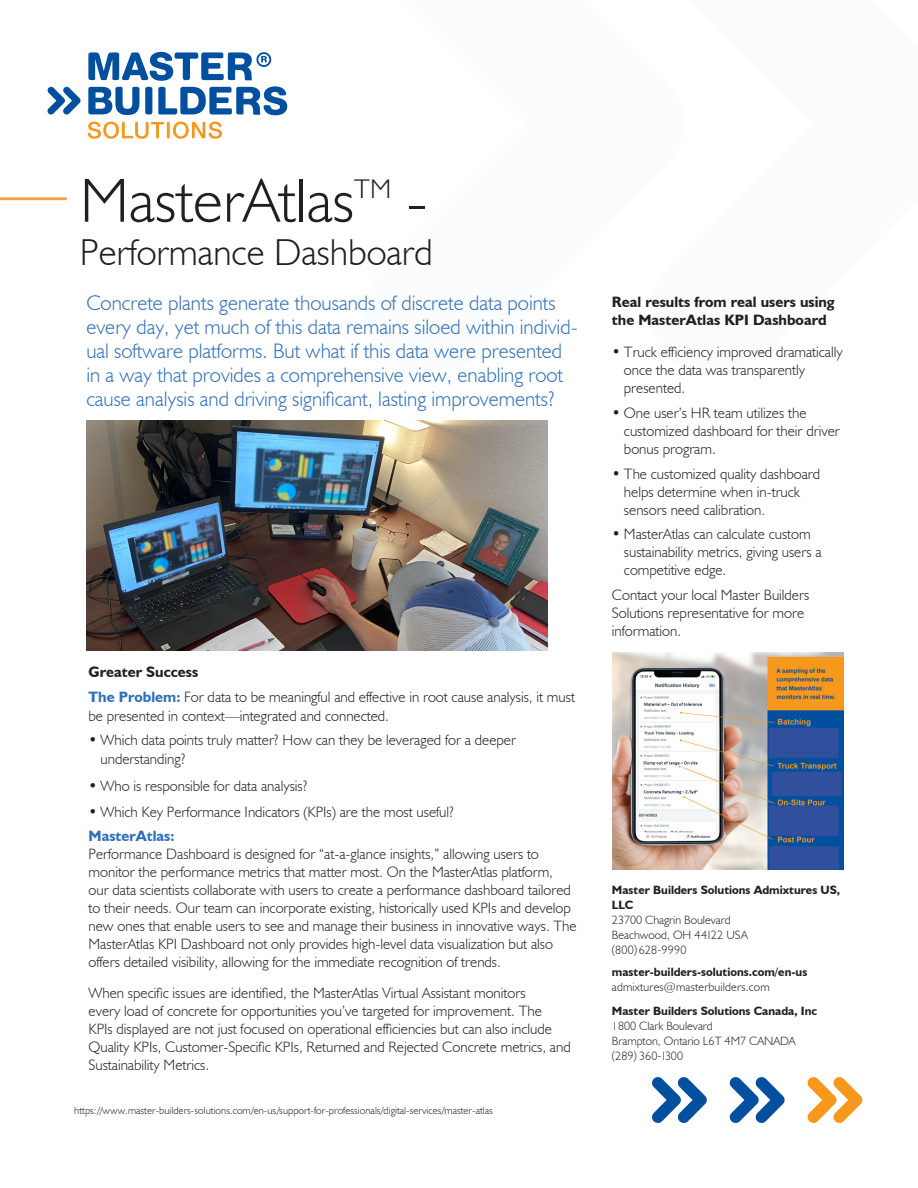
<style>
.page{position:relative;width:918px;height:1188px;background:#fff}
.page>*{position:absolute;margin:0;border:0;box-sizing:border-box;transform-origin:0 0}
.t1{font:300 62.55px "Humanist 521 BT";color:#231f20}
.t2{font:300 37.5px "Humanist 521 BT";color:#231f20}
.t3{font:300 27px "Humanist 521 BT";color:#231f20}
.t4{font:300 21px/24px "Humanist 521 BT";color:#3170b8}
.t5{font:300 15px/18px "Humanist 521 BT";color:#231f20}
.t6{font:700 15px/18px "Humanist 521 BT";color:#231f20}
.t7{font:300 12px/15px "Humanist 521 BT";color:#231f20}
.t8{font:700 12px/15px "Humanist 521 BT";color:#231f20}
.t9{font:300 10.5px "Humanist 521 BT";letter-spacing:.005em;color:#231f20}
.s1{font-weight:700;color:#3170b8}
.s2{font-weight:700}
.s3{font-weight:300}
</style>
<div class="page">
<svg style="left:88px;top:121px;width:134px;height:18px"></svg>
<svg style="left:47px;top:87px;width:34px;height:28px"></svg>
<svg style="left:88px;top:52px;width:199px;height:63px"></svg>
<hr style="left:0;top:197px;width:66px;height:3px;background:#f89d48">
<img style="left:86px;top:421px;width:461px;height:230px">
<img style="left:612px;top:653px;width:232px;height:216px">
<svg style="left:652px;top:1077px;width:55px;height:46px"></svg>
<svg style="left:730px;top:1077px;width:55px;height:46px"></svg>
<svg style="left:807px;top:1077px;width:56px;height:46px"></svg>
<p class="t1" style="left:80px;top:162px;width:276px">MasterAtlas</p>
<p class="t3" style="left:354px;top:172px;width:38px">TM</p>
<p class="t1" style="left:407px;top:162px;width:22px">-</p>
<p class="t2" style="left:80px;top:229px;width:354px">Performance Dashboard</p>
<p class="t4" style="left:86px;top:290px;width:493px">Concrete plants generate thousands of discrete data points every day, yet much of this data remains siloed within individ&shy;ual software platforms. But what if this data were presented in a way that provides a comprehensive view, enabling root cause analysis and driving significant, lasting improvements?</p>
<p class="t6" style="left:89px;top:662px;width:111px">Greater Success</p>
<p class="t5" style="left:89px;top:686px;width:488px;line-height:19.5px"><span class="s1">The Problem:</span> For data to be meaningful and effective in root cause analysis, it must be presented in context—integrated and connected.</p>
<p class="t5" style="left:101px;top:729px;width:417px;line-height:19.5px;text-indent:-12px">• Which data points truly matter? How can they be leveraged for a deeper understanding?</p>
<p class="t5" style="left:89px;top:776px;width:221px">• Who is responsible for data analysis?</p>
<p class="t5" style="left:89px;top:803px;width:367px">• Which Key Performance Indicators (KPIs) are the most useful?</p>
<p class="t5" style="left:89px;top:826px;width:490px"><span class="s1">MasterAtlas:<br></span>Performance Dashboard is designed for “at-a-glance insights,” allowing users to monitor the performance metrics that matter most. On the MasterAtlas platform, our data scientists collaborate with users to create a performance dashboard tailored to their needs. Our team can incorporate existing, historically used KPIs and develop new ones that enable users to see and manage their business in innovative ways. The MasterAtlas KPI Dashboard not only provides high-level data visualization but also offers detailed visibility, allowing for the immediate recognition of trends.</p>
<p class="t5" style="left:89px;top:984px;width:484px">When specific issues are identified, the MasterAtlas Virtual Assistant monitors<br>every load of concrete for opportunities you’ve targeted for improvement. The<br>KPIs displayed are not just focused on operational efficiencies but can also include Quality KPIs, Customer-Specific KPIs, Returned and Rejected Concrete metrics, and Sustainability Metrics.</p>
<p class="t9" style="left:74px;top:1104px;width:420px">https://www.master-builders-solutions.com/en-us/support-for-professionals/digital-services/master-atlas</p>
<p class="t6" style="left:612px;top:293px;width:224px">Real results from real users using the MasterAtlas KPI Dashboard</p>
<p class="t5" style="left:624px;top:342px;width:220px;text-indent:-12px">• Truck efficiency improved dramatically once the data was transparently presented.</p>
<p class="t5" style="left:624px;top:403px;width:217px;text-indent:-12px">• One user’s HR team utilizes the customized dashboard for their driver bonus program.</p>
<p class="t5" style="left:624px;top:464px;width:198px;text-indent:-12px">• The customized quality dashboard helps determine when in-truck sensors need calibration.</p>
<p class="t5" style="left:624px;top:525px;width:199px;text-indent:-12px">• MasterAtlas can calculate custom sustainability metrics, giving users a competitive edge.</p>
<p class="t5" style="left:612px;top:586px;width:199px">Contact your local Master Builders<br>Solutions representative for more information.</p>
<p class="t7" style="left:612px;top:882px;width:230px"><span class="s2">Master Builders Solutions Admixtures US,<br>LLC<br></span>23700 Chagrin Boulevard<br>Beachwood, OH 44122 USA<br>(800) 628-9990</p>
<p class="t8" style="left:612px;top:965px;width:197px">master-builders-solutions.com/en-us <span class="s3">admixtures@masterbuilders.com</span></p>
<p class="t7" style="left:612px;top:1003px;width:207px"><span class="s2">Master Builders Solutions Canada, Inc<br></span>1800 Clark Boulevard<br>Brampton, Ontario L6T 4M7 CANADA (289) 360-1300</p>
</div>
